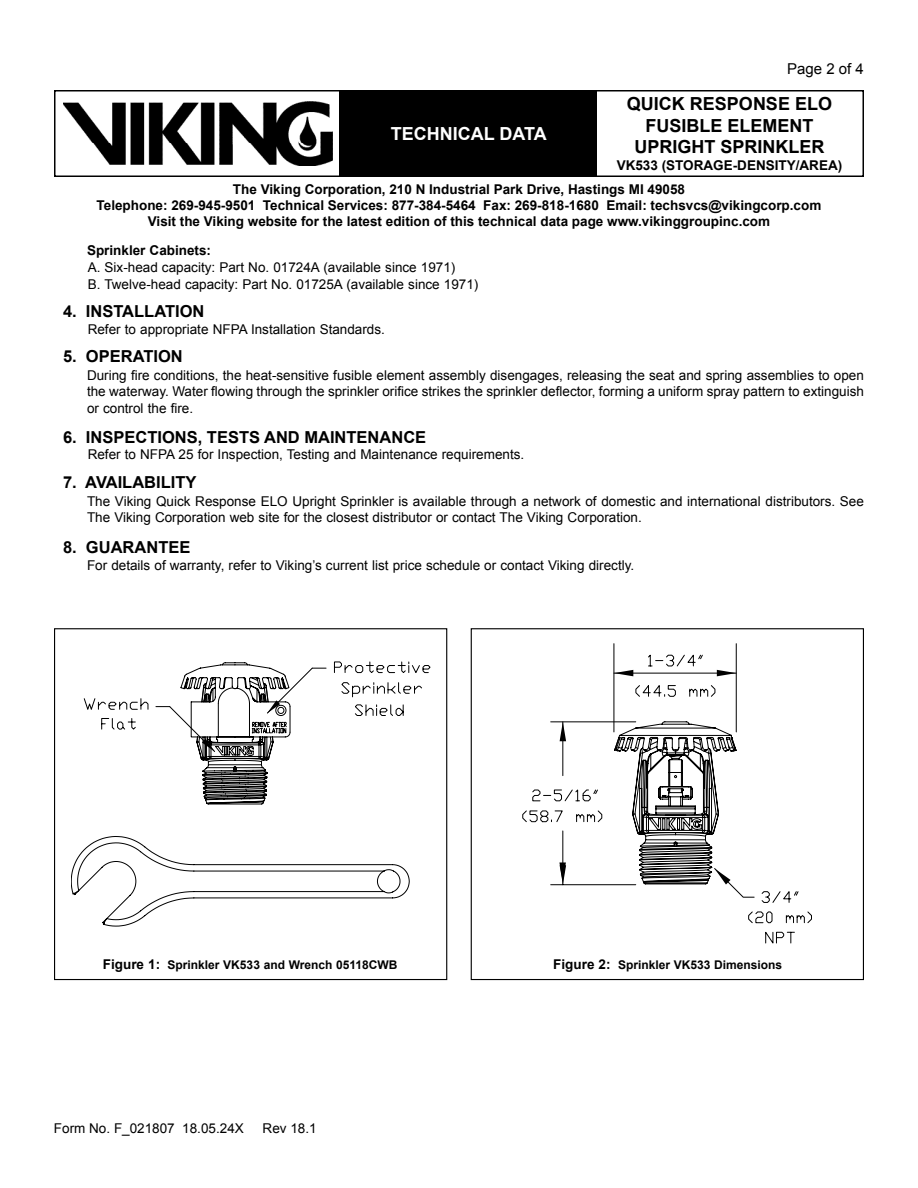
<style>
.page{position:relative;width:918px;height:1188px;background:#fff}
.page>*{position:absolute;margin:0;border:0;box-sizing:border-box;transform-origin:0 0}
.t1{font:700 18px/21.6px "Arial";color:#000;text-align:center}
.t2{font:700 18px "Arial";color:#fff}
.t3{font:700 16.5px "Arial";color:#000}
.t4{font:15px "Arial";color:#000}
.t5{font:13.5px/16.2px "Arial";color:#000}
.t6{font:700 13.5px/24px "Arial";color:#000}
.t7{font:700 12px "Arial";color:#000}
.s1{font-size:13.5px}
</style>
<div class="page">
<div style="left:54px;top:90px;width:810px;height:87px;border:2px solid #000"></div>
<div style="left:340px;top:91px;width:257px;height:85px;background:#000"></div>
<img style="left:63px;top:102px;width:269px;height:64px">
<div style="left:471px;top:628px;width:393px;height:352px;border:1px solid #000"></div>
<div style="left:54px;top:628px;width:393px;height:352px;border:1px solid #000"></div>
<svg style="left:71px;top:662px;width:359px;height:264px"></svg>
<hr style="left:736px;top:644px;width:1px;height:88px;background:#000">
<hr style="left:614px;top:644px;width:1px;height:88px;background:#000">
<svg style="left:523px;top:654px;width:289px;height:289px"></svg>
<svg style="left:615px;top:737px;width:139px;height:161px"></svg>
<p class="t4" style="left:787px;top:59px;width:78px">Page 2 of 4</p>
<h1 class="t1" style="left:627px;top:94px;width:207px">QUICK RESPONSE ELO<br>FUSIBLE ELEMENT<br>UPRIGHT SPRINKLER</h1>
<p class="t6" style="left:233px;top:153px;width:611px;text-indent:384px">VK533 (STORAGE-DENSITY/AREA)<br>The Viking Corporation, 210 N Industrial Park Drive, Hastings MI 49058</p>
<p class="t6" style="left:97px;top:197px;width:726px;line-height:16.2px;text-align:center">Telephone: 269-945-9501 Technical Services: 877-384-5464 Fax: 269-818-1680 Email: techsvcs@vikingcorp.com<br>Visit the Viking website for the latest edition of this technical data page www.vikinggroupinc.com</p>
<h1 class="t2" style="left:391px;top:121px;width:157px">TECHNICAL DATA</h1>
<p class="t6" style="left:87px;top:238px;width:126px">Sprinkler Cabinets:</p>
<p class="t5" style="left:88px;top:260px;width:392px">A. Six-head capacity: Part No. 01724A (available since 1971)<br>B. Twelve-head capacity: Part No. 01725A (available since 1971)</p>
<p class="t3" style="left:63px;top:301px;width:143px">4. INSTALLATION</p>
<p class="t5" style="left:88px;top:321px;width:299px">Refer to appropriate NFPA Installation Standards.</p>
<p class="t3" style="left:63px;top:346px;width:121px">5. OPERATION</p>
<p class="t5" style="left:87px;top:368px;width:778px;text-align:justify">During fire conditions, the heat-sensitive fusible element assembly disengages, releasing the seat and spring assemblies to open the waterway. Water flowing through the sprinkler orifice strikes the sprinkler deflector, forming a uniform spray pattern to extinguish or control the fire.</p>
<p class="t3" style="left:63px;top:426px;width:365px">6. INSPECTIONS, TESTS AND MAINTENANCE</p>
<p class="t5" style="left:88px;top:447px;width:438px">Refer to NFPA 25 for Inspection, Testing and Maintenance requirements.</p>
<p class="t3" style="left:63px;top:471px;width:135px">7. AVAILABILITY</p>
<p class="t5" style="left:87px;top:493px;width:778px">The Viking Quick Response ELO Upright Sprinkler is available through a network of domestic and international distributors. See<br>The Viking Corporation web site for the closest distributor or contact The Viking Corporation.</p>
<p class="t3" style="left:63px;top:536px;width:129px">8. GUARANTEE</p>
<p class="t5" style="left:87px;top:558px;width:549px">For details of warranty, refer to Viking’s current list price schedule or contact Viking directly.</p>
<p class="t7" style="left:103px;top:957px;width:296px"><span class="s1">Figure 1:</span> Sprinkler VK533 and Wrench 05118CWB</p>
<p class="t7" style="left:553px;top:957px;width:230px"><span class="s1">Figure 2:</span> Sprinkler VK533 Dimensions</p>
<p class="t5" style="left:54px;top:1120px;width:191px">Form No. F_021807 18.05.24X</p>
<p class="t5" style="left:263px;top:1120px;width:56px">Rev 18.1</p>
</div>
